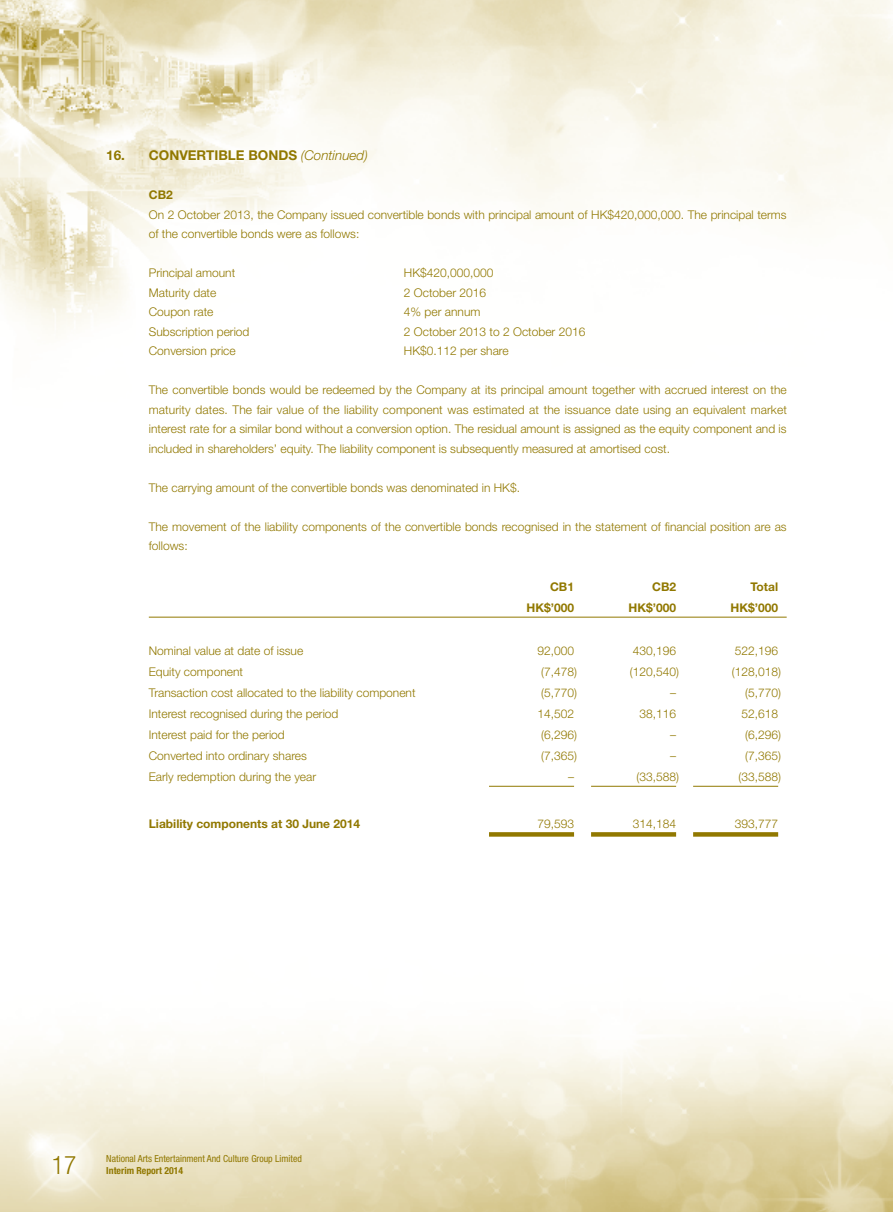
<style>
.page{position:relative;width:893px;height:1212px;background:#fff}
.page>*{position:absolute;margin:0;border:0;box-sizing:border-box;transform-origin:0 0}
.t1{font:300 condensed 25.5px "Helvetica Neue LT Std";color:#917800}
.t2{font:700 13.5px "Helvetica Neue LT Std";color:#917800}
.t3{font:300 12px/19.5px "Helvetica Neue LT Std";color:#917800}
.t4{font:700 12px "Helvetica Neue LT Std";color:#917800}
.t5{font:condensed 9.75px "Helvetica Neue LT Std";color:#917800}
.t6{font:700 condensed 9.75px "Helvetica Neue LT Std";color:#917800}
.s1{font-weight:300;font-style:italic}
</style>
<div class="page">
<img style="left:0;top:0;width:893px;height:1212px">
<hr style="left:149px;top:617px;width:638px;height:1px;background:#917800">
<hr style="left:489px;top:786px;width:85px;height:1px;background:#917800">
<hr style="left:591px;top:786px;width:85px;height:1px;background:#917800">
<hr style="left:693px;top:786px;width:85px;height:1px;background:#917800">
<div style="left:489px;top:832px;width:85px;height:5px;background:#917800"></div>
<div style="left:591px;top:832px;width:85px;height:5px;background:#917800"></div>
<div style="left:693px;top:832px;width:85px;height:5px;background:#917800"></div>
<p class="t2" style="left:106px;top:147px;width:263px">16. CONVERTIBLE BONDS <span class="s1">(Continued)</span></p>
<p class="t4" style="left:149px;top:187px;width:26px">CB2</p>
<p class="t3" style="left:149px;top:204px;width:639px">On 2 October 2013, the Company issued convertible bonds with principal amount of HK$420,000,000. The principal terms of the convertible bonds were as follows:</p>
<p class="t3" style="left:149px;top:263px;width:88px">Principal amount</p>
<p class="t3" style="left:404px;top:263px;width:91px">HK$420,000,000</p>
<p class="t3" style="left:149px;top:282px;width:69px">Maturity date</p>
<p class="t3" style="left:404px;top:282px;width:84px">2 October 2016</p>
<p class="t3" style="left:149px;top:302px;width:66px">Coupon rate</p>
<p class="t3" style="left:404px;top:302px;width:78px">4% per annum</p>
<p class="t3" style="left:149px;top:321px;width:102px">Subscription period</p>
<p class="t3" style="left:404px;top:321px;width:183px">2 October 2013 to 2 October 2016</p>
<p class="t3" style="left:149px;top:341px;width:88px">Conversion price</p>
<p class="t3" style="left:404px;top:341px;width:106px">HK$0.112 per share</p>
<p class="t3" style="left:149px;top:380px;width:640px;text-align:justify">The convertible bonds would be redeemed by the Company at its principal amount together with accrued interest on the maturity dates. The fair value of the liability component was estimated at the issuance date using an equivalent market interest rate for a similar bond without a conversion option. The residual amount is assigned as the equity component and is included in shareholders’ equity. The liability component is subsequently measured at amortised cost.</p>
<p class="t3" style="left:149px;top:477px;width:373px">The carrying amount of the convertible bonds was denominated in HK$.</p>
<p class="t3" style="left:149px;top:516px;width:639px">The movement of the liability components of the convertible bonds recognised in the statement of financial position are as follows:</p>
<p class="t4" style="left:550px;top:579px;width:26px">CB1</p>
<p class="t4" style="left:652px;top:579px;width:26px">CB2</p>
<p class="t4" style="left:751px;top:579px;width:29px">Total</p>
<p class="t4" style="left:526px;top:600px;width:49px">HK$’000</p>
<p class="t4" style="left:628px;top:600px;width:49px">HK$’000</p>
<p class="t4" style="left:731px;top:600px;width:49px">HK$’000</p>
<p class="t3" style="left:149px;top:641px;width:156px">Nominal value at date of issue</p>
<p class="t3" style="left:537px;top:641px;width:38px">92,000</p>
<p class="t3" style="left:633px;top:641px;width:45px">430,196</p>
<p class="t3" style="left:735px;top:641px;width:45px">522,196</p>
<p class="t3" style="left:149px;top:662px;width:96px">Equity component</p>
<p class="t3" style="left:541px;top:662px;width:37px">(7,478)</p>
<p class="t3" style="left:630px;top:662px;width:51px">(120,540)</p>
<p class="t3" style="left:732px;top:662px;width:51px">(128,018)</p>
<p class="t3" style="left:149px;top:683px;width:268px">Transaction cost allocated to the liability component</p>
<p class="t3" style="left:541px;top:683px;width:37px">(5,770)</p>
<p class="t3" style="left:670px;top:683px;width:7px">–</p>
<p class="t3" style="left:745px;top:683px;width:37px">(5,770)</p>
<p class="t3" style="left:149px;top:704px;width:191px">Interest recognised during the period</p>
<p class="t3" style="left:537px;top:704px;width:38px">14,502</p>
<p class="t3" style="left:639px;top:704px;width:38px">38,116</p>
<p class="t3" style="left:741px;top:704px;width:38px">52,618</p>
<p class="t3" style="left:149px;top:725px;width:138px">Interest paid for the period</p>
<p class="t3" style="left:541px;top:725px;width:37px">(6,296)</p>
<p class="t3" style="left:670px;top:725px;width:7px">–</p>
<p class="t3" style="left:745px;top:725px;width:37px">(6,296)</p>
<p class="t3" style="left:149px;top:746px;width:160px">Converted into ordinary shares</p>
<p class="t3" style="left:541px;top:746px;width:37px">(7,365)</p>
<p class="t3" style="left:670px;top:746px;width:7px">–</p>
<p class="t3" style="left:745px;top:746px;width:37px">(7,365)</p>
<p class="t3" style="left:149px;top:767px;width:169px">Early redemption during the year</p>
<p class="t3" style="left:568px;top:767px;width:7px">–</p>
<p class="t3" style="left:636px;top:767px;width:44px">(33,588)</p>
<p class="t3" style="left:739px;top:767px;width:44px">(33,588)</p>
<p class="t4" style="left:149px;top:816px;width:213px">Liability components at 30 June 2014</p>
<p class="t3" style="left:537px;top:813px;width:38px">79,593</p>
<p class="t3" style="left:633px;top:813px;width:45px">314,184</p>
<p class="t3" style="left:735px;top:813px;width:45px">393,777</p>
<h1 class="t1" style="left:52px;top:1150px;width:26px">17</h1>
<p class="t5" style="left:106px;top:1152px;width:197px">National Arts Entertainment And Culture Group Limited</p>
<p class="t6" style="left:106px;top:1164px;width:78px">Interim Report 2014</p>
</div>
